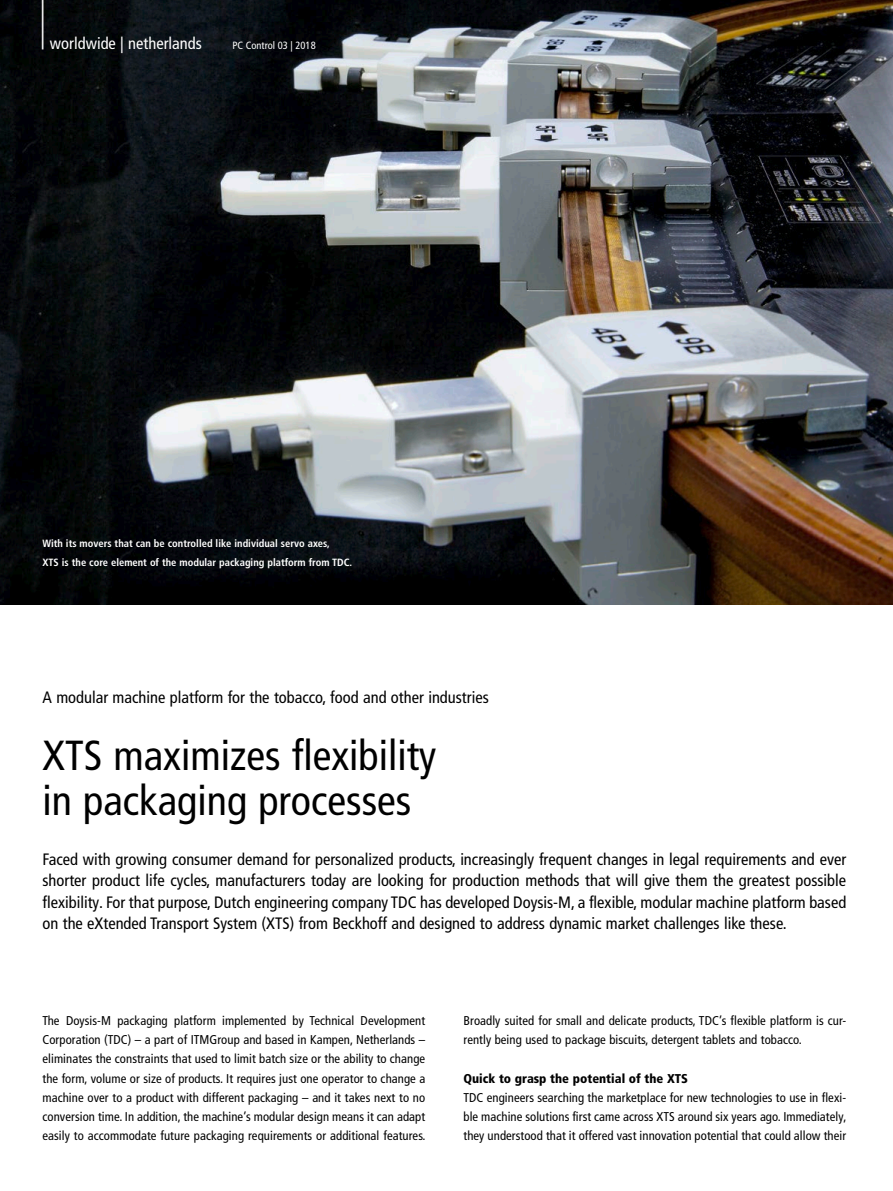
<style>
.page{position:relative;width:893px;height:1191px;background:#fff}
.page>*{position:absolute;margin:0;border:0;box-sizing:border-box;transform-origin:0 0}
.t1{font:300 condensed 61.8px "Frutiger LT Pro";color:#fff;scale:.49 1}
.t2{font:condensed 42px/45px "Frutiger LT Pro";color:#000}
.t3{font:condensed 16.5px/21.3px "Frutiger LT Pro";color:#000;text-align:justify}
.t4{font:condensed 16.5px "Frutiger LT Pro";color:#fff}
.t5{font:condensed 12.75px/19.2px "Frutiger LT Pro";letter-spacing:.005em;color:#000;text-align:justify}
.t6{font:900 condensed 12.75px "Frutiger LT Pro";color:#000}
.t7{font:700 condensed 10.5px/19.2px "Frutiger LT Pro";color:#fff}
.t8{font:condensed 10.5px "Frutiger LT Pro";color:#fff}
</style>
<div class="page">
<img style="left:0;top:0;width:893px;height:604px">
<h1 class="t1" style="left:39px;top:-23px;width:15px">|</h1>
<p class="t4" style="left:50px;top:34px;width:153px">worldwide | netherlands</p>
<p class="t8" style="left:232px;top:39px;width:85px">PC Control 03 | 2018</p>
<p class="t7" style="left:43px;top:533px;width:311px">With its movers that can be controlled like individual servo axes,<br>XTS is the core element of the modular packaging platform from TDC.</p>
<p class="t3" style="left:43px;top:686px;width:448px">A modular machine platform for the tobacco, food and other industries</p>
<h2 class="t2" style="left:43px;top:732px;width:395px">XTS maximizes flexibility in packaging processes</h2>
<p class="t3" style="left:43px;top:849px;width:805px">Faced with growing consumer demand for personalized products, increasingly frequent changes in legal requirements and ever shorter product life cycles, manufacturers today are looking for production methods that will give them the greatest possible flexibility. For that purpose, Dutch engineering company TDC has developed Doysis-M, a flexible, modular machine platform based on the eXtended Transport System (XTS) from Beckhoff and designed to address dynamic market challenges like these.</p>
<p class="t5" style="left:43px;top:1011px;width:385px">The Doysis-M packaging platform implemented by Technical Development Corporation (TDC) – a part of ITMGroup and based in Kampen, Netherlands – eliminates the constraints that used to limit batch size or the ability to change the form, volume or size of products. It requires just one operator to change a machine over to a product with different packaging – and it takes next to no conversion time. In addition, the machine’s modular design means it can adapt easily to accommodate future packaging requirements or additional features.</p>
<p class="t5" style="left:463px;top:1011px;width:384px">Broadly suited for small and delicate products, TDC’s flexible platform is cur&shy;rently being used to package biscuits, detergent tablets and tobacco.</p>
<p class="t6" style="left:463px;top:1070px;width:226px">Quick to grasp the potential of the XTS</p>
<p class="t5" style="left:463px;top:1087px;width:385px">TDC engineers searching the marketplace for new technologies to use in flexi&shy;ble machine solutions first came across XTS around six years ago. Immediately, they understood that it offered vast innovation potential that could allow their</p>
</div>
